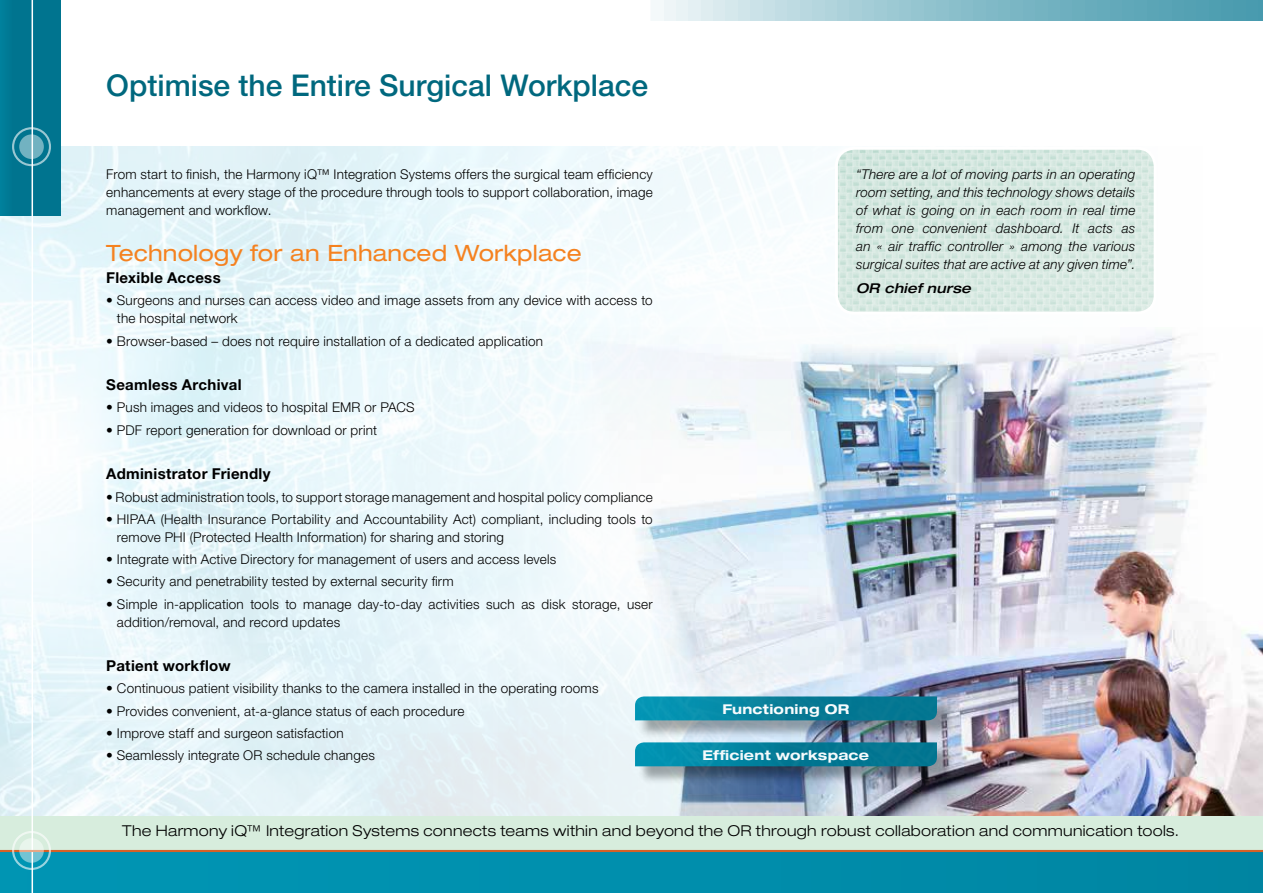
<style>
.page{position:relative;width:1263px;height:893px;background:#fff}
.page>*{position:absolute;margin:0;border:0;box-sizing:border-box;transform-origin:0 0}
.t1{font:500 30px "Helvetica Neue LT";color:#00687e}
.t2{font:expanded 22.5px "Helvetica Neue LT";letter-spacing:.005em;color:#f58220}
.t3{font:300 expanded 15px "Helvetica Neue LT";letter-spacing:.02em;color:#000}
.t4{font:700 15px "Helvetica Neue LT";letter-spacing:.02em;color:#000}
.t5{font:300 13.5px/18px "Helvetica Neue LT";letter-spacing:.015em;color:#000}
.t6{font:italic 300 13.5px/18px "Helvetica Neue LT";letter-spacing:.015em;color:#000;text-align:justify}
.t7{font:700 expanded 13.5px "Helvetica Neue LT";letter-spacing:.02em;color:#fff}
.t8{font:italic 500 expanded 13.5px "Helvetica Neue LT";letter-spacing:.015em;color:#000}
</style>
<div class="page">
<img style="left:0;top:147px;width:1262px;height:669px">
<div style="left:651px;top:0;width:612px;height:20px;background:linear-gradient(to right,#e7f2f4,#3a93a8)"></div>
<div style="left:0;top:850px;width:1263px;height:43px;background:#008eac"></div>
<div style="left:0;top:816px;width:1263px;height:34px;background:#d7eddd"></div>
<div style="left:0;top:0;width:61px;height:215px;background:linear-gradient(to right,#017994,#02738e)"></div>
<hr style="left:32px;top:0;width:1px;height:893px;background:#fff">
<hr style="left:0;top:850px;width:1263px;height:2px;background:#d56127">
<svg style="left:19px;top:838px;width:25px;height:25px"></svg>
<div style="left:12px;top:831px;width:39px;height:39px;border:2px solid #fff;border-radius:50%"></div>
<img style="left:1262px;top:20px;width:1px;height:796px">
<img style="left:836px;top:148px;width:319px;height:165px">
<div style="left:835px;top:147px;width:322px;height:168px;border:3px solid #fff;border-radius:18px"></div>
<svg style="left:19px;top:134px;width:25px;height:25px"></svg>
<div style="left:12px;top:127px;width:39px;height:39px;border:2px solid #fff;border-radius:50%"></div>
<h1 class="t1" style="left:106px;top:67px;width:543px">Optimise the Entire Surgical Workplace</h1>
<p class="t5" style="left:106px;top:164px;width:548px;text-align:justify">From start to finish, the Harmony iQ™ Integration Systems offers the surgical team efficiency enhancements at every stage of the procedure through tools to support collaboration, image management and workflow.</p>
<h2 class="t2" style="left:106px;top:239px;width:477px">Technology for an Enhanced Workplace</h2>
<p class="t4" style="left:106px;top:269px;width:116px">Flexible Access</p>
<p class="t5" style="left:117px;top:291px;width:537px;text-indent:-11px">• Surgeons and nurses can access video and image assets from any device with access to the hospital network</p>
<p class="t5" style="left:106px;top:332px;width:438px">• Browser-based – does not require installation of a dedicated application</p>
<p class="t4" style="left:106px;top:376px;width:137px">Seamless Archival</p>
<p class="t5" style="left:106px;top:398px;width:310px">• Push images and videos to hospital EMR or PACS</p>
<p class="t5" style="left:106px;top:421px;width:272px">• PDF report generation for download or print</p>
<p class="t4" style="left:106px;top:465px;width:166px">Administrator Friendly</p>
<p class="t5" style="left:106px;top:487px;width:548px">• Robust administration tools, to support storage management and hospital policy compliance</p>
<p class="t5" style="left:117px;top:510px;width:537px;text-indent:-11px">• HIPAA (Health Insurance Portability and Accountability Act) compliant, including tools to remove PHI (Protected Health Information) for sharing and storing</p>
<p class="t5" style="left:106px;top:550px;width:451px">• Integrate with Active Directory for management of users and access levels</p>
<p class="t5" style="left:106px;top:572px;width:349px">• Security and penetrability tested by external security firm</p>
<p class="t5" style="left:117px;top:594px;width:537px;text-indent:-11px">• Simple in-application tools to manage day-to-day activities such as disk storage, user addition/removal, and record updates</p>
<p class="t4" style="left:106px;top:656px;width:126px">Patient workflow</p>
<p class="t5" style="left:106px;top:679px;width:494px">• Continuous patient visibility thanks to the camera installed in the operating rooms</p>
<p class="t5" style="left:106px;top:701px;width:360px">• Provides convenient, at-a-glance status of each procedure</p>
<p class="t5" style="left:106px;top:724px;width:239px">• Improve staff and surgeon satisfaction</p>
<p class="t5" style="left:106px;top:746px;width:270px">• Seamlessly integrate OR schedule changes</p>
<p class="t6" style="left:856px;top:165px;width:281px">“There are a lot of moving parts in an operating room setting, and this technology shows details of what is going on in each room in real time from one convenient dashboard. It acts as an « air traffic controller » among the various surgical suites that are active at any given time”.</p>
<p class="t8" style="left:856px;top:279px;width:116px">OR chief nurse</p>
<p class="t7" style="left:722px;top:700px;width:128px">Functioning OR</p>
<p class="t7" style="left:702px;top:746px;width:168px">Efficient workspace</p>
<p class="t3" style="left:122px;top:821px;width:1058px">The Harmony iQ™ Integration Systems connects teams within and beyond the OR through robust collaboration and communication tools.</p>
</div>
